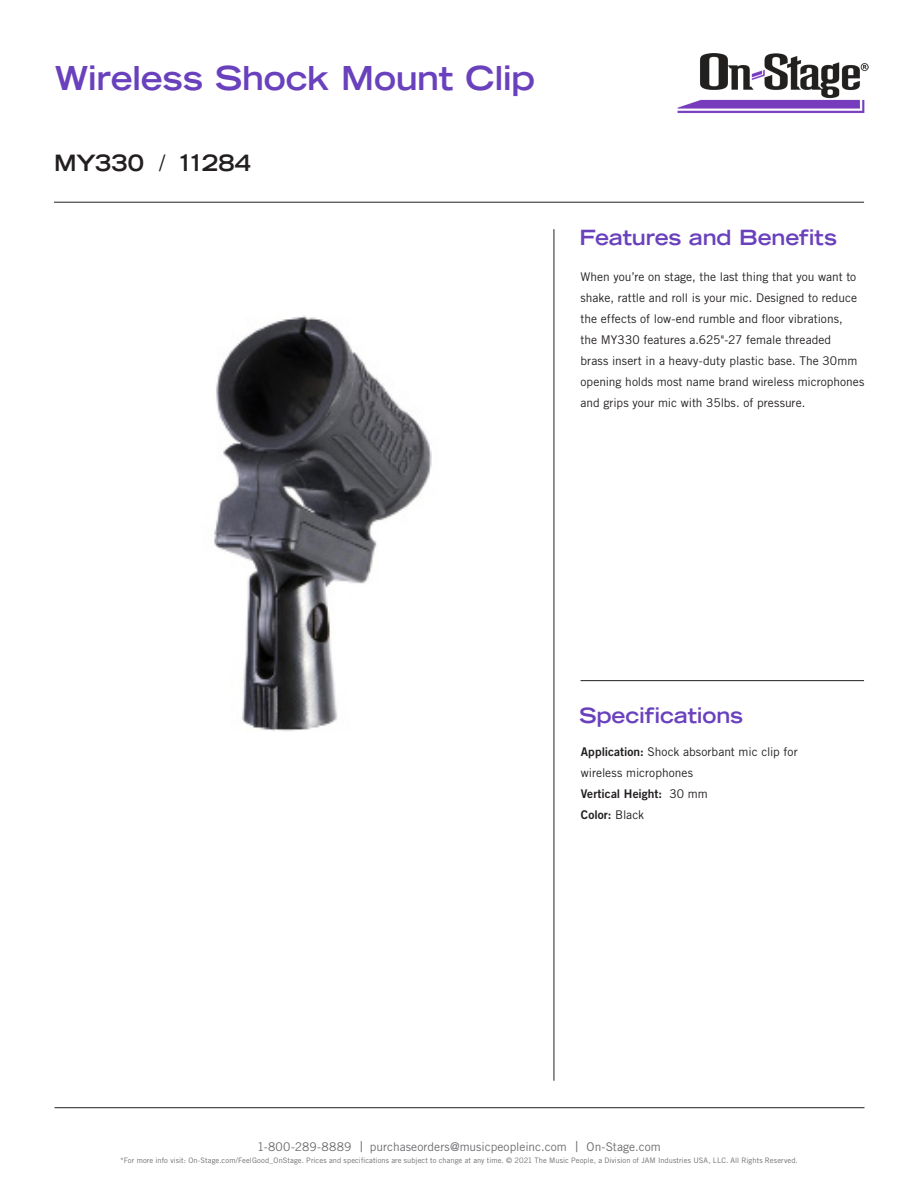
<style>
.page{position:relative;width:918px;height:1188px;background:#fff}
.page>*{position:absolute;margin:0;border:0;box-sizing:border-box;transform-origin:0 0}
.t1{font:700 expanded 33px "Trade Gothic LT Std";letter-spacing:-.015em;color:#6a41bd}
.t2{font:700 expanded 22.5px "Trade Gothic LT Std";letter-spacing:-.005em;color:#231f20}
.t3{font:700 expanded 21px "Trade Gothic LT Std";letter-spacing:-.01em;color:#6a41bd}
.Paragraph_Style_1{font:12px/21px "Trade Gothic LT Std";color:#231f20}
.t4{font:12px "Trade Gothic LT Std";letter-spacing:.005em;color:#6c6d70}
.t5{font:7.5px "Trade Gothic LT Std";letter-spacing:.01em;color:#6c6d70}
.s1{font-weight:400;font-stretch:normal}
.s2{font-family:"Trade Gothic LT Std Bd 2"}
.s3{font-size:15px}
</style>
<div class="page">
<img style="left:214px;top:315px;width:218px;height:416px">
<hr style="left:54px;top:202px;width:810px;height:1px;background:#231f20">
<img style="left:677px;top:53px;width:192px;height:60px">
<hr style="left:554px;top:229px;width:1px;height:852px;background:#231f20">
<hr style="left:55px;top:1107px;width:810px;height:1px;background:#231f20">
<hr style="left:581px;top:680px;width:283px;height:1px;background:#231f20">
<p class="t1" style="left:55px;top:57px;width:482px">Wireless Shock Mount Clip</p>
<p class="t2" style="left:54px;top:148px;width:199px">MY330 <span class="s1">/</span> 11284</p>
<h3 class="t3" style="left:579px;top:224px;width:259px">Features and Benefits</h3>
<p class="Paragraph_Style_1" style="left:581px;top:266px;width:285px">When you’re on stage, the last thing that you want to shake, rattle and roll is your mic. Designed to reduce the effects of low-end rumble and floor vibrations,<br>the MY330 features a.625"-27 female threaded<br>brass insert in a heavy-duty plastic base. The 30mm opening holds most name brand wireless microphones and grips your mic with 35lbs. of pressure.</p>
<p class="t3" style="left:579px;top:702px;width:165px">Specifications</p>
<p class="Paragraph_Style_1" style="left:581px;top:741px;width:218px"><span class="s2">Application:</span> Shock absorbant mic clip for</p>
<p class="Paragraph_Style_1" style="left:581px;top:762px;width:128px">wireless microphones<br><span class="s2">Vertical Height:</span> 30 mm<br><span class="s2">Color:</span> Black</p>
<p class="t4" style="left:257px;top:1139px;width:405px">1-800-289-8889 <span class="s3">|</span> purchaseorders@musicpeopleinc.com <span class="s3">|</span> On-Stage.com</p>
<p class="t5" style="left:120px;top:1156px;width:679px">*For more info visit: On-Stage.com/FeelGood_OnStage. Prices and specifications are subject to change at any time. © 2021 The Music People, a Division of JAM Industries USA, LLC. All Rights Reserved.</p>
</div>
